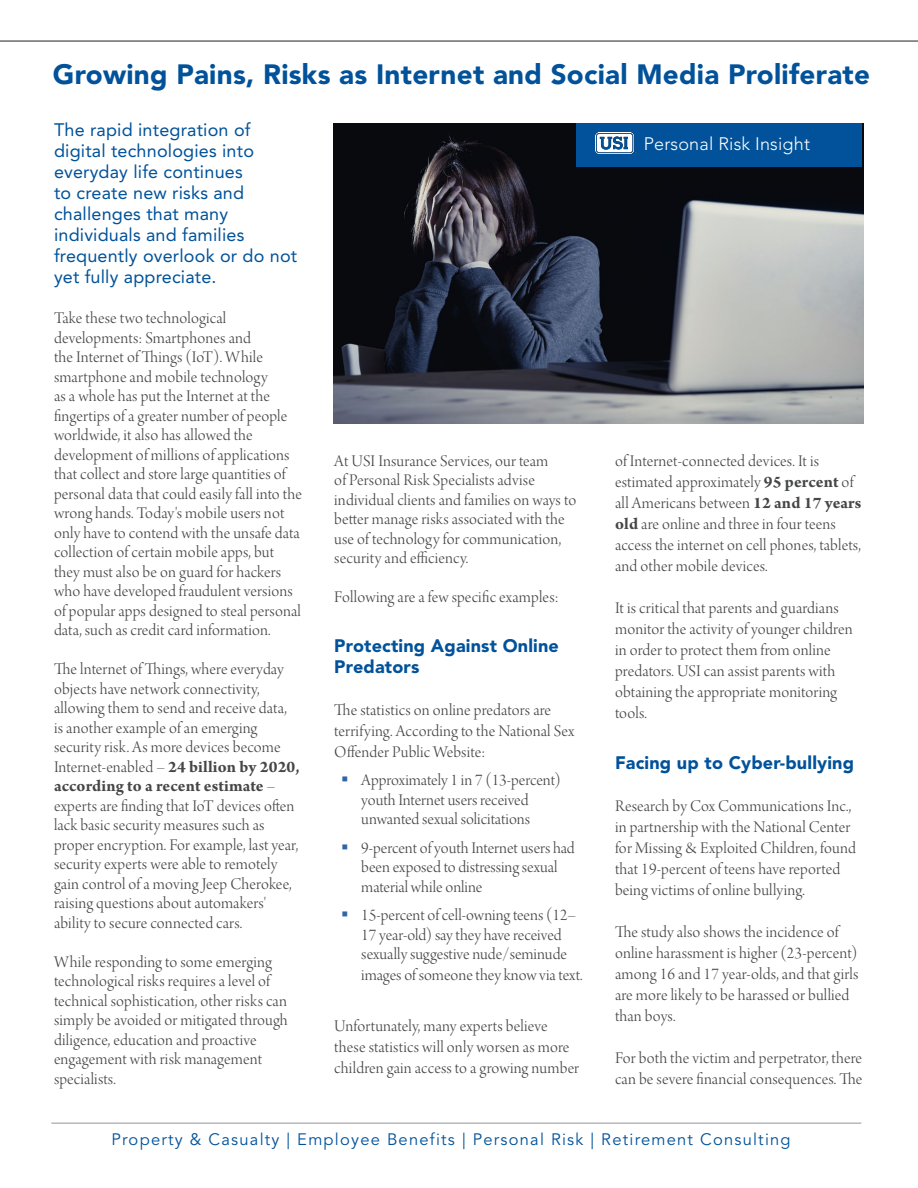
<style>
.page{position:relative;width:918px;height:1188px;background:#fff}
.page>*{position:absolute;margin:0;border:0;box-sizing:border-box;transform-origin:0 0}
.Head{font:900 27.75px "Avenir LT Std";letter-spacing:.01em;color:#01529a}
.Body{font:18px/21px "Avenir LT Std";letter-spacing:.01em;color:#01529a}
.Body-2{font:900 18px/21px "Avenir LT Std";letter-spacing:.01em;color:#01529a}
.Head-2{font:300 18px "Avenir LT Std";letter-spacing:.01em;color:#fff}
.Body-3{font:17.25px/19.5px "Arno Pro Light Display";letter-spacing:.01em;color:#454647}
.t1{font:16.5px "Avenir LT Std";letter-spacing:.075em;color:#01529a}
.s1{font-family:"Arno Pro";font-weight:700}
</style>
<div class="page">
<img style="left:334px;top:123px;width:529px;height:300px">
<hr style="left:51px;top:1123px;width:810px;height:1px;background:#939598">
<hr style="left:0;top:41px;width:918px;height:1px;background:#231f20">
<div style="left:576px;top:123px;width:286px;height:44px;background:#01529a"></div>
<img style="left:596px;top:133px;width:40px;height:20px">
<p class="Head" style="left:53px;top:57px;width:819px">Growing Pains, Risks as Internet and Social Media Proliferate</p>
<p class="Body" style="left:54px;top:119px;width:245px">The rapid integration of digital technologies into everyday life continues<br>to create new risks and challenges that many individuals and families frequently overlook or do not yet fully appreciate.</p>
<p class="Body-3" style="left:54px;top:310px;width:249px">Take these two technological developments: Smartphones and<br>the Internet of Things (IoT). While smartphone and mobile technology<br>as a whole has put the Internet at the fingertips of a greater number of people worldwide, it also has allowed the development of millions of applications that collect and store large quantities of personal data that could easily fall into the wrong hands. Today's mobile users not only have to contend with the unsafe data collection of certain mobile apps, but they must also be on guard for hackers who have developed fraudulent versions of popular apps designed to steal personal data, such as credit card information.</p>
<p class="Body-3" style="left:54px;top:661px;width:247px">The lnternet of Things, where everyday objects have network connectivity, allowing them to send and receive data, is another example of an emerging security risk. As more devices become Internet-enabled – <span class="s1">24 billion by 2020, according to a recent estimate</span> – experts are finding that IoT devices often lack basic security measures such as proper encryption. For example, last year, security experts were able to remotely gain control of a moving Jeep Cherokee, raising questions about automakers' ability to secure connected cars.</p>
<p class="Body-3" style="left:54px;top:953px;width:235px">While responding to some emerging technological risks requires a level of technical sophistication, other risks can simply be avoided or mitigated through diligence, education and proactive engagement with risk management specialists.</p>
<p class="Body-3" style="left:334px;top:452px;width:243px">At USI Insurance Services, our team<br>of Personal Risk Specialists advise individual clients and families on ways to better manage risks associated with the use of technology for communication, security and efficiency.</p>
<p class="Body-3" style="left:334px;top:588px;width:226px">Following are a few specific examples:</p>
<p class="Body-2" style="left:334px;top:635px;width:226px">Protecting Against Online<br>Predators</p>
<p class="Body-3" style="left:334px;top:700px;width:241px;line-height:21px">The statistics on online predators are terrifying. According to the National Sex<br>Offender Public Website:</p>
<p class="Body-3" style="left:361px;top:771px;width:201px">Approximately 1 in 7 (13-percent) youth Internet users received unwanted sexual solicitations</p>
<p class="Body-3" style="left:361px;top:839px;width:215px">9-percent of youth Internet users had been exposed to distressing sexual material while online</p>
<p class="Body-3" style="left:361px;top:906px;width:223px;line-height:20px">15-percent of cell-owning teens (12– 17 year-old) say they have received sexually suggestive nude/seminude images of someone they know via text.</p>
<p class="Body-3" style="left:334px;top:1017px;width:246px;line-height:21px">Unfortunately, many experts believe these statistics will only worsen as more children gain access to a growing number</p>
<p class="Head-2" style="left:644px;top:134px;width:168px">Personal Risk Insight</p>
<p class="Body-3" style="left:615px;top:451px;width:248px;line-height:21px">of Internet-connected devices. It is estimated approximately <span class="s1">95 percent</span> of all Americans between <span class="s1">12 and 17 years old</span> are online and three in four teens access the internet on cell phones, tablets, and other mobile devices.</p>
<p class="Body-3" style="left:615px;top:598px;width:239px;line-height:21px">It is critical that parents and guardians monitor the activity of younger children in order to protect them from online predators. USI can assist parents with obtaining the appropriate monitoring tools.</p>
<p class="Body-2" style="left:615px;top:752px;width:241px">Facing up to Cyber-bullying</p>
<p class="Body-3" style="left:615px;top:796px;width:243px;line-height:21px">Research by Cox Communications Inc., in partnership with the National Center for Missing &amp; Exploited Children, found that 19-percent of teens have reported being victims of online bullying.</p>
<p class="Body-3" style="left:615px;top:922px;width:245px;line-height:21px">The study also shows the incidence of online harassment is higher (23-percent) among 16 and 17 year-olds, and that girls are more likely to be harassed or bullied than boys.</p>
<p class="Body-3" style="left:615px;top:1048px;width:249px;line-height:21px">For both the victim and perpetrator, there can be severe financial consequences. The</p>
<p class="t1" style="left:112px;top:1130px;width:681px">Property &amp; Casualty | Employee Benefits | Personal Risk | Retirement Consulting</p>
</div>
